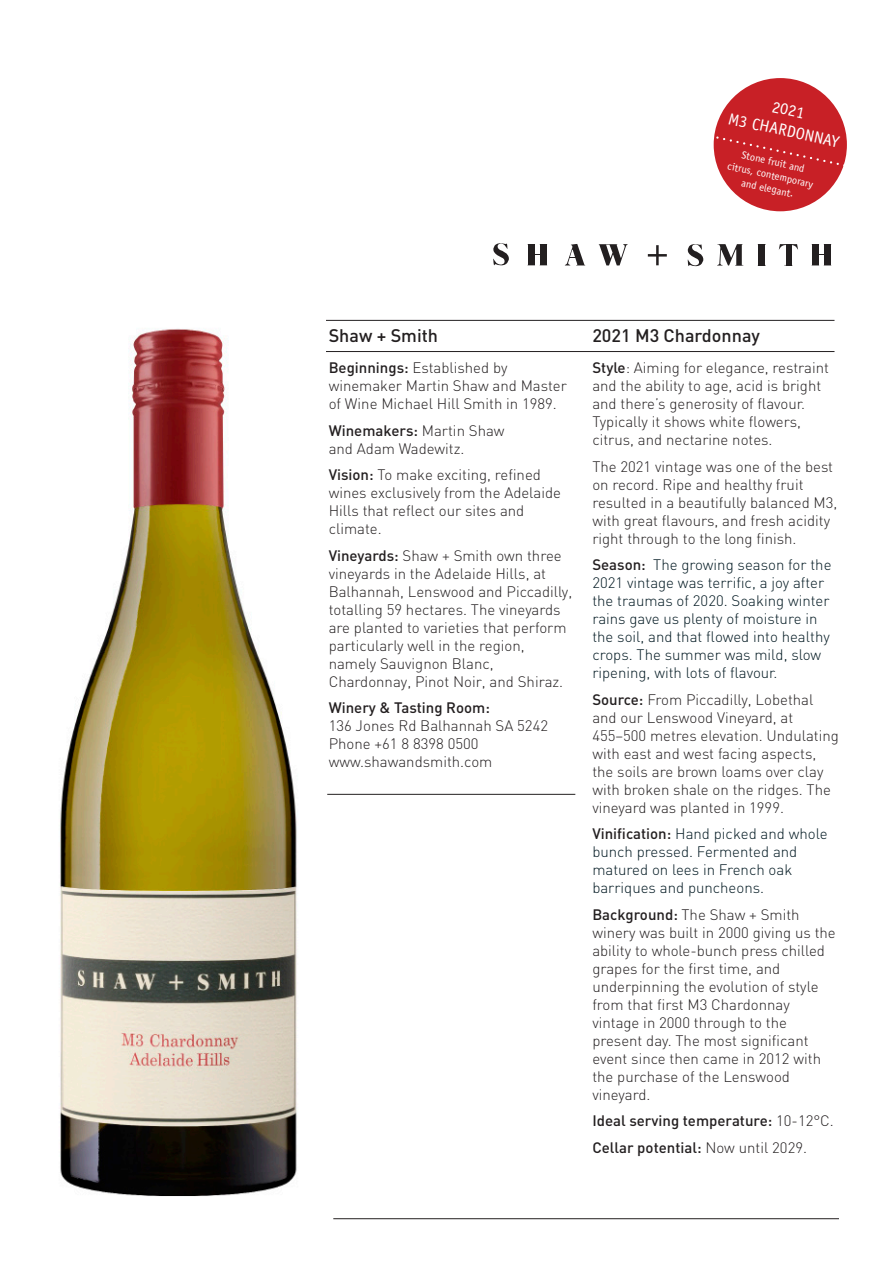
<style>
.page{position:relative;width:893px;height:1263px;background:#fff}
.page>*{position:absolute;margin:0;border:0;box-sizing:border-box;transform-origin:0 0}
.t1{font:500 18px "DIN";color:#231f20}
.t2{font:16.5px "Officina Sans";color:#fff}
.t3{font:300 15px/18px "DIN";color:#231f20}
.t4{font:300 15px/18px "DIN";color:#001821}
.t5{font:500 15px "DIN";color:#231f20}
.t6{font:10.5px "Officina Sans";color:#fff}
.s1{font-weight:500}
.s2{font-weight:500;color:#231f20}
.s3{font-weight:300}
</style>
<div class="page">
<svg style="left:779px;top:244px;width:19px;height:6px"></svg>
<svg style="left:812px;top:244px;width:19px;height:1px"></svg>
<div style="left:785px;top:244px;width:6px;height:21px;background:#231f20"></div>
<div style="left:528px;top:244px;width:6px;height:21px;background:#231f20"></div>
<div style="left:540px;top:244px;width:6px;height:21px;background:#231f20"></div>
<svg style="left:527px;top:265px;width:20px;height:1px"></svg>
<svg style="left:565px;top:244px;width:20px;height:21px"></svg>
<svg style="left:599px;top:244px;width:29px;height:21px"></svg>
<svg style="left:493px;top:243px;width:16px;height:23px"></svg>
<svg style="left:688px;top:244px;width:16px;height:22px"></svg>
<svg style="left:717px;top:244px;width:26px;height:22px"></svg>
<div style="left:759px;top:244px;width:6px;height:21px;background:#231f20"></div>
<div style="left:812px;top:245px;width:6px;height:20px;background:#231f20"></div>
<div style="left:824px;top:245px;width:6px;height:20px;background:#231f20"></div>
<svg style="left:812px;top:265px;width:19px;height:1px"></svg>
<svg style="left:648px;top:245px;width:19px;height:20px"></svg>
<hr style="left:333px;top:1218px;width:506px;height:1px;background:#231f20">
<hr style="left:326px;top:351px;width:508px;height:1px;background:#231f20">
<hr style="left:326px;top:320px;width:508px;height:1px;background:#231f20">
<img style="left:60px;top:329px;width:237px;height:867px">
<div style="left:714px;top:78px;width:133px;height:133px;background:#c82026;border-radius:50%"></div>
<svg style="left:713px;top:135px;width:134px;height:48px"></svg>
<hr style="left:327px;top:794px;width:248px;height:1px;background:#231f20">
<p class="t2" style="left:774px;top:97px;width:34px;rotate:12deg">2021</p>
<p class="t2" style="left:731px;top:109px;width:114px;rotate:12deg">M3 CHARDONNAY</p>
<p class="t6" style="left:743px;top:149px;width:65px;rotate:12deg">Stone fruit and</p>
<p class="t6" style="left:729px;top:160px;width:89px;rotate:12deg">citrus, contemporary</p>
<p class="t6" style="left:743px;top:176px;width:55px;rotate:12deg">and elegant.</p>
<p class="t1" style="left:329px;top:324px;width:111px">Shaw + Smith</p>
<p class="t3" style="left:329px;top:358px;width:240px"><span class="s1">Beginnings:</span> Established by winemaker Martin Shaw and Master of Wine Michael Hill Smith in 1989.</p>
<p class="t3" style="left:329px;top:421px;width:177px"><span class="s1">Winemakers:</span> Martin Shaw and Adam Wadewitz.</p>
<p class="t3" style="left:329px;top:465px;width:234px"><span class="s1">Vision:</span> To make exciting, refined wines exclusively from the Adelaide<br>Hills that reflect our sites and climate.</p>
<p class="t3" style="left:329px;top:546px;width:245px"><span class="s1">Vineyards:</span> Shaw + Smith own three vineyards in the Adelaide Hills, at Balhannah, Lenswood and Piccadilly, totalling 59 hectares. The vineyards are planted to varieties that perform particularly well in the region, namely Sauvignon Blanc, Chardonnay, Pinot Noir, and Shiraz.</p>
<p class="t3" style="left:329px;top:698px;width:221px"><span class="s1">Winery &amp; Tasting Room:<br></span>136 Jones Rd Balhannah SA 5242<br>Phone +61 8 8398 0500 www.shawandsmith.com</p>
<p class="t1" style="left:592px;top:324px;width:169px">2021 M3 Chardonnay</p>
<p class="t3" style="left:592px;top:358px;width:238px"><span class="s1">Style</span>: Aiming for elegance, restraint and the ability to age, acid is bright and there’s generosity of flavour.<br>Typically it shows white flowers, citrus, and nectarine notes.</p>
<p class="t3" style="left:592px;top:457px;width:247px">The 2021 vintage was one of the best on record. Ripe and healthy fruit resulted in a beautifully balanced M3, with great flavours, and fresh acidity right through to the long finish.</p>
<p class="t4" style="left:592px;top:555px;width:241px"><span class="s2">Season:</span> The growing season for the 2021 vintage was terrific, a joy after the traumas of 2020. Soaking winter rains gave us plenty of moisture in the soil, and that flowed into healthy crops. The summer was mild, slow ripening, with lots of flavour.</p>
<p class="t3" style="left:592px;top:690px;width:248px"><span class="s1">Source:</span> From Piccadilly, Lobethal and our Lenswood Vineyard, at 455–500 metres elevation. Undulating with east and west facing aspects, the soils are brown loams over clay with broken shale on the ridges. The vineyard was planted in 1999.</p>
<p class="t4" style="left:592px;top:824px;width:237px"><span class="s2">Vinification:</span> Hand picked and whole bunch pressed. Fermented and matured on lees in French oak barriques and puncheons.</p>
<p class="t3" style="left:592px;top:905px;width:245px"><span class="s1">Background:</span> The Shaw + Smith winery was built in 2000 giving us the ability to whole-bunch press chilled grapes for the first time, and underpinning the evolution of style from that first M3 Chardonnay vintage in 2000 through to the present day. The most significant event since then came in 2012 with the purchase of the Lenswood vineyard.</p>
<p class="t5" style="left:592px;top:1111px;width:243px">Ideal serving temperature: <span class="s3">10-12°C.</span></p>
<p class="t5" style="left:592px;top:1138px;width:216px">Cellar potential: <span class="s3">Now until 2029.</span></p>
</div>
